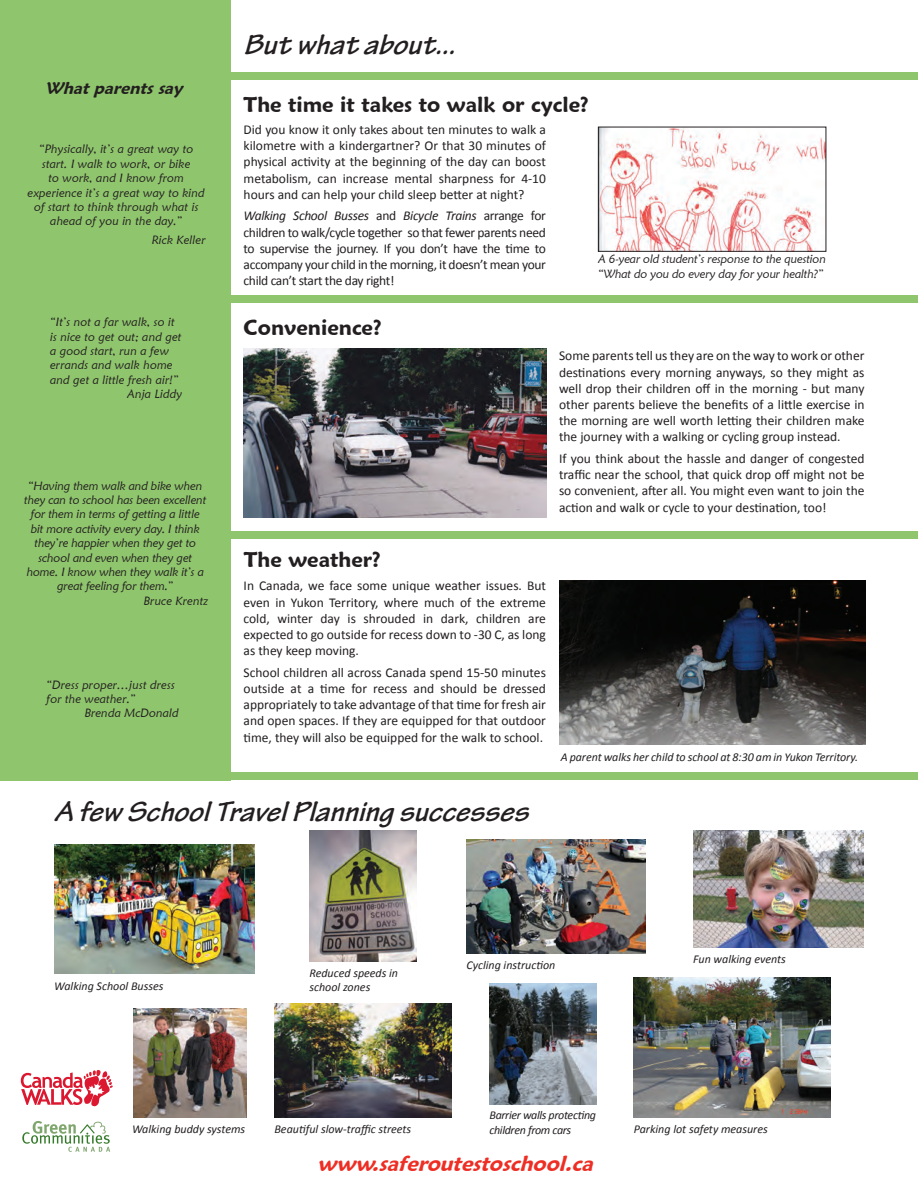
<style>
.page{position:relative;width:918px;height:1188px;background:#fff}
.page>*{position:absolute;margin:0;border:0;box-sizing:border-box;transform-origin:0 0}
.t1{font:italic 700 30px "Tekton Pro";color:#231f20}
.t2{font:600 21px "Maiandra GD";color:#231f20}
.t3{font:italic 600 21px "Maiandra GD";color:#ee2e24}
.t4{font:italic 600 16.5px "Maiandra GD";color:#231f20}
.t5{font:13.5px/16.2px "Calibri";color:#231f20;text-align:justify}
.t6{font:italic 12px/14.4px "Maiandra GD";color:#231f20;text-align:center}
.t7{font:italic 12px/14.4px "Maiandra GD";letter-spacing:-.02em;color:#231f20}
.t8{font:italic 12px/14.4px "Calibri";color:#231f20}
.t9{font:italic 12px "Calibri";letter-spacing:-.03em;color:#231f20}
.s1{font-style:italic}
</style>
<div class="page">
<div style="left:108px;top:772px;width:810px;height:8px;background:#8fc56d"></div>
<div style="left:108px;top:295px;width:810px;height:8px;background:#8fc56d"></div>
<div style="left:108px;top:72px;width:810px;height:8px;background:#8fc56d"></div>
<div style="left:108px;top:531px;width:810px;height:8px;background:#8fc56d"></div>
<div style="left:0;top:0;width:231px;height:780px;background:#8fc56d"></div>
<img style="left:244px;top:349px;width:302px;height:168px">
<img style="left:559px;top:580px;width:306px;height:165px">
<img style="left:54px;top:844px;width:201px;height:129px">
<img style="left:693px;top:831px;width:171px;height:117px">
<img style="left:134px;top:1009px;width:112px;height:108px">
<img style="left:309px;top:831px;width:108px;height:131px">
<img style="left:274px;top:1003px;width:178px;height:115px">
<img style="left:489px;top:984px;width:107px;height:121px">
<img style="left:634px;top:977px;width:196px;height:140px">
<img style="left:600px;top:129px;width:224px;height:121px">
<div style="left:598px;top:127px;width:228px;height:125px;border:1px solid #231f20"></div>
<img style="left:466px;top:839px;width:179px;height:115px">
<svg style="left:21px;top:1070px;width:92px;height:36px"></svg>
<svg style="left:22px;top:1121px;width:88px;height:31px"></svg>
<p class="t4" style="left:45px;top:78px;width:139px">Whatparentssay</p>
<p class="t6" style="left:28px;top:142px;width:179px">“Physically, it’s a great way to start. I walk to work, or bike<br>to work, and I know from experience it’s a great way to kind of start to think through what is ahead of you in the day.”</p>
<p class="t6" style="left:152px;top:233px;width:56px">Rick Keller</p>
<p class="t6" style="left:50px;top:315px;width:126px">“It’s not a far walk, so it</p>
<p class="t6" style="left:50px;top:329px;width:133px">is nice to get out; and get</p>
<p class="t6" style="left:50px;top:344px;width:121px">a good start, run a few</p>
<p class="t6" style="left:50px;top:358px;width:124px">errands and walk home</p>
<p class="t6" style="left:50px;top:372px;width:130px">and get a little fresh air!”</p>
<p class="t6" style="left:127px;top:387px;width:57px">Anja Liddy</p>
<p class="t7" style="left:28px;top:478px;width:176px">“Having them walk and bike when</p>
<p class="t7" style="left:24px;top:492px;width:184px">they can to school has been excellent</p>
<p class="t7" style="left:31px;top:507px;width:171px">for them in terms of getting a little</p>
<p class="t7" style="left:31px;top:521px;width:171px">bit more activity every day. I think</p>
<p class="t7" style="left:35px;top:536px;width:163px">they’re happier when they get to</p>
<p class="t7" style="left:39px;top:550px;width:155px">school and even when they get</p>
<p class="t7" style="left:27px;top:564px;width:179px">home. I know when they walk it’s a</p>
<p class="t7" style="left:57px;top:579px;width:118px">great feeling for them.”</p>
<p class="t6" style="left:144px;top:593px;width:66px">Bruce Krentz</p>
<p class="t6" style="left:47px;top:677px;width:130px;text-align:left">“Dress proper…just dress for the weather.”</p>
<p class="t6" style="left:85px;top:706px;width:96px">Brenda McDonald</p>
<h1 class="t1" style="left:244px;top:27px;width:223px">Butwhatabout...</h1>
<h2 class="t2" style="left:244px;top:92px;width:347px">The time it takes to walk or cycle?</h2>
<p class="t5" style="left:244px;top:121px;width:304px">Did you know it only takes about ten minutes to walk a kilometre with a kindergartner? Or that 30 minutes of physical activity at the beginning of the day can boost metabolism, can increase mental sharpness for 4-10 hours and can help your child sleep better at night?</p>
<p class="t5" style="left:244px;top:207px;width:304px"><span class="s1">Walking School Busses</span> and <span class="s1">Bicycle Trains</span> arrange for children to walk/cycle together so that fewer parents need to supervise the journey. If you don’t have the time to accompany your child in the morning, it doesn’t mean your child can’t start the day right!</p>
<p class="t7" style="left:598px;top:252px;width:229px">A 6-year old student’s response to the question “What do you do every day for your health?”</p>
<h2 class="t2" style="left:244px;top:315px;width:139px">Convenience?</h2>
<p class="t5" style="left:559px;top:347px;width:307px">Some parents tell us they are on the way to work or other destinations every morning anyways, so they might as well drop their children off in the morning - but many other parents believe the benefits of a little exercise in the morning are well worth letting their children make the journey with a walking or cycling group instead.</p>
<p class="t5" style="left:559px;top:450px;width:307px">If you think about the hassle and danger of congested traffic near the school, that quick drop off might not be so convenient, after all. You might even want to join the action and walk or cycle to your destination, too!</p>
<h2 class="t2" style="left:244px;top:547px;width:138px">The weather?</h2>
<p class="t5" style="left:244px;top:577px;width:304px">In Canada, we face some unique weather issues. But even in Yukon Territory, where much of the extreme cold, winter day is shrouded in dark, children are expected to go outside for recess down to -30 C, as long as they keep moving.</p>
<p class="t5" style="left:244px;top:663px;width:304px">School children all across Canada spend 15-50 minutes outside at a time for recess and should be dressed appropriately to take advantage of that time for fresh air and open spaces. If they are equipped for that outdoor time, they will also be equipped for the walk to school.</p>
<p class="t8" style="left:561px;top:749px;width:299px">A parent walks her child to school at 8:30 am in Yukon Territory.</p>
<h1 class="t1" style="left:54px;top:793px;width:485px">A few SchoolTravelPlanningsuccesses</h1>
<p class="t8" style="left:54px;top:978px;width:111px">Walking School Busses</p>
<p class="t8" style="left:309px;top:965px;width:90px">Reduced speeds in school zones</p>
<p class="t8" style="left:466px;top:958px;width:90px">Cycling instruction</p>
<p class="t8" style="left:693px;top:951px;width:94px">Fun walking events</p>
<p class="t8" style="left:132px;top:1121px;width:115px">Walking buddy systems</p>
<p class="t9" style="left:489px;top:1108px;width:108px">Barrier walls protecting</p>
<p class="t8" style="left:274px;top:1122px;width:138px">Beautiful slow-traffic streets</p>
<p class="t9" style="left:489px;top:1122px;width:83px">children from cars</p>
<h2 class="t3" style="left:317px;top:1151px;width:283px">www.saferoutestoschool.ca</h2>
<p class="t8" style="left:634px;top:1121px;width:135px">Parking lot safety measures</p>
</div>
